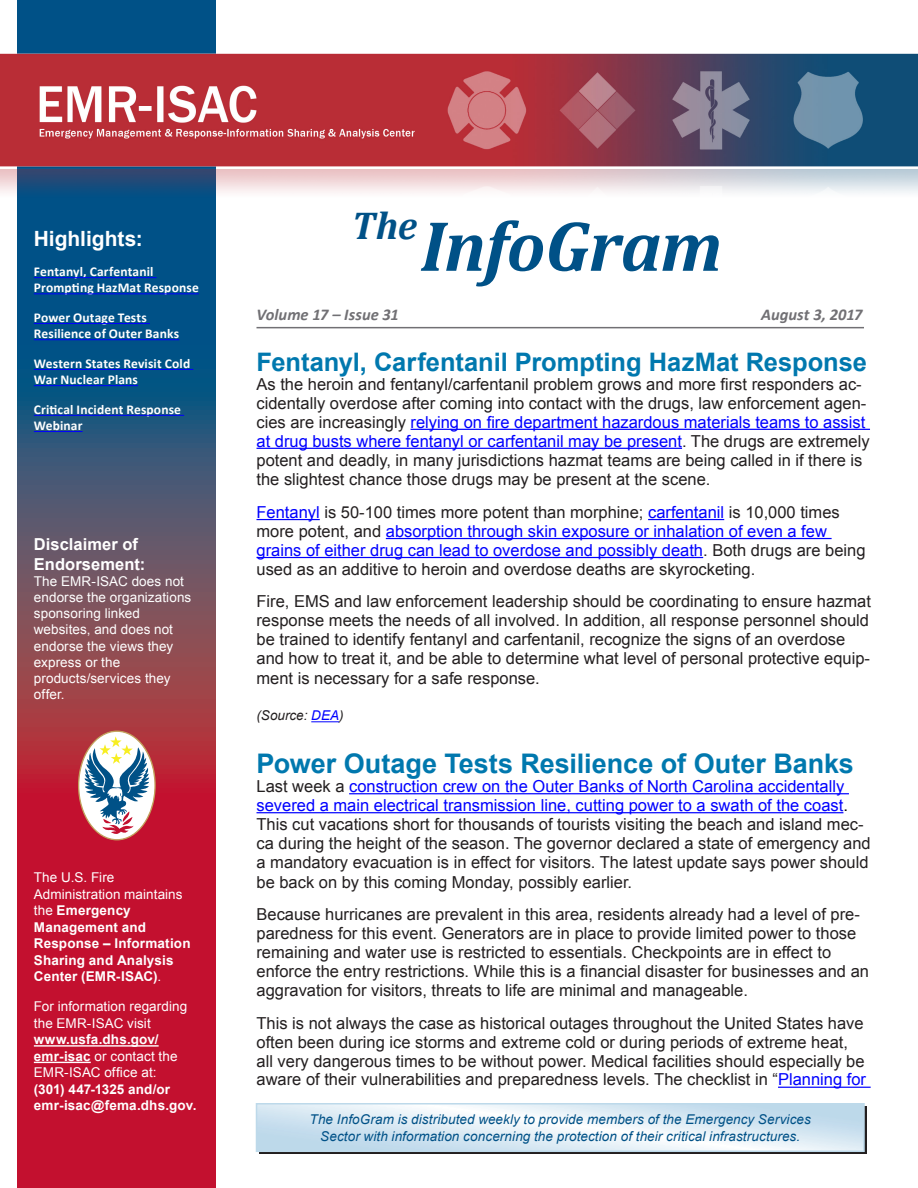
<style>
.page{position:relative;width:918px;height:1188px;background:#fff}
.page>*{position:absolute;margin:0;border:0;box-sizing:border-box;transform-origin:0 0}
.t1{font:italic 700 72px "Cambria";letter-spacing:-.015em;color:#005187}
.t2{font:italic 700 39px "Cambria";color:#005187}
.Subhead{font:700 27px "Arial";color:#0078ae}
.Subhead-2{font:700 25.5px "Arial";color:#0078ae}
.t3{font:700 21px "Arial";color:#fff}
.First_Paragraph{font:16.5px/18.9px "Arial";color:#231f20}
.Last_Paragraph{font:16.5px/19.2px "Arial";color:#231f20}
.Volume_Issue_Number{font:italic 700 16.5px "Calibri";color:#717074}
.t4{font:700 16.5px/19.8px "Arial";letter-spacing:.005em;color:#fff}
.t5{font:13.5px/16.2px "Arial";letter-spacing:.005em;color:#fff}
.Highlight_items{font:700 13.5px/16.2px "Calibri";letter-spacing:.01em;color:#fff}
.t6{font:italic 13.5px/16.5px "Arial";letter-spacing:.005em;color:#005187;text-align:center}
.t7{font:700 13.5px/16.5px "Arial";letter-spacing:.01em;color:#fff}
.Source{font:italic 13.5px "Arial";color:#231f20}
.s1{font-weight:400}
.s2{font-weight:700}
.s3{color:#00f}
.s4{color:#000}
</style>
<div class="page">
<div style="left:259px;top:1106px;width:607px;height:48px;background:#231f20"></div>
<svg style="left:18px;top:0;width:198px;height:1188px;background:#7e3552"></svg>
<img style="left:0;top:54px;width:918px;height:229px">
<hr style="left:256px;top:327px;width:608px;height:1px;background:#717074">
<svg style="left:259px;top:1106px;width:603px;height:43px;background:#dceaf4"></svg>
<div style="left:256px;top:1103px;width:609px;height:49px;border:2px solid #bdd9ea"></div>
<svg style="left:78px;top:731px;width:78px;height:109px"></svg>
<hr style="left:34px;top:1045px;width:125px;height:2px;background:#fff">
<hr style="left:34px;top:1062px;width:57px;height:1px;background:#fff">
<hr style="left:34px;top:277px;width:123px;height:1px;background:#00f">
<hr style="left:34px;top:293px;width:165px;height:1px;background:#00f">
<hr style="left:34px;top:323px;width:116px;height:1px;background:#00f">
<hr style="left:34px;top:339px;width:145px;height:1px;background:#00f">
<hr style="left:34px;top:369px;width:159px;height:1px;background:#00f">
<hr style="left:34px;top:385px;width:104px;height:1px;background:#00f">
<hr style="left:34px;top:415px;width:150px;height:1px;background:#00f">
<hr style="left:34px;top:431px;width:49px;height:1px;background:#00f">
<hr style="left:411px;top:429px;width:459px;height:1px;background:#00f">
<hr style="left:256px;top:448px;width:426px;height:1px;background:#00f">
<hr style="left:256px;top:519px;width:64px;height:1px;background:#00f">
<hr style="left:648px;top:519px;width:76px;height:1px;background:#00f">
<hr style="left:386px;top:538px;width:446px;height:1px;background:#00f">
<hr style="left:256px;top:557px;width:447px;height:1px;background:#00f">
<svg style="left:311px;top:721px;width:28px;height:1px"></svg>
<hr style="left:349px;top:793px;width:500px;height:1px;background:#00f">
<hr style="left:256px;top:812px;width:587px;height:1px;background:#00f">
<hr style="left:778px;top:1087px;width:93px;height:1px;background:#00f">
<p class="t3" style="left:34px;top:225px;width:110px">Highlights:</p>
<p class="Highlight_items" style="left:34px;top:264px;width:166px">Fentanyl, Carfentanil<br>Prompting HazMat Response</p>
<p class="Highlight_items" style="left:34px;top:309px;width:147px">Power Outage Tests<br>Resilience of Outer Banks</p>
<p class="Highlight_items" style="left:34px;top:355px;width:158px">Western States Revisit Cold<br>War Nuclear Plans</p>
<p class="Highlight_items" style="left:34px;top:401px;width:149px">Critical Incident Response<br>Webinar</p>
<p class="t4" style="left:34px;top:535px;width:113px">Disclaimer of<br>Endorsement:</p>
<p class="t5" style="left:34px;top:573px;width:159px">The EMR-ISAC does not endorse the organizations sponsoring linked websites, and does not endorse the views they express or the products/services they offer.</p>
<p class="t7" style="left:34px;top:870px;width:158px"><span class="s1">The U.S. Fire<br>Administration maintains the</span> Emergency<br>Management and<br>Response – Information<br>Sharing and Analysis<br>Center (EMR-ISAC)<span class="s1">.</span></p>
<p class="t5" style="left:34px;top:999px;width:164px">For information regarding the EMR-ISAC visit <span class="s2">www.usfa.dhs.gov/ emr-isac</span> or contact the<br>EMR-ISAC office at:<br><span class="s2">(301) 447-1325 and/or emr-isac@fema.dhs.gov.</span></p>
<h1 class="t2" style="left:352px;top:198px;width:67px">The</h1>
<h1 class="t1" style="left:421px;top:195px;width:303px">InfoGram</h1>
<p class="Volume_Issue_Number" style="left:256px;top:304px;width:144px">Volume 17 – Issue 31</p>
<p class="Volume_Issue_Number" style="left:761px;top:304px;width:103px">August 3, 2017</p>
<h2 class="Subhead-2" style="left:256px;top:345px;width:612px">Fentanyl, Carfentanil Prompting HazMat Response</h2>
<p class="First_Paragraph" style="left:256px;top:375px;width:611px">As the heroin and fentanyl/carfentanil problem grows and more first responders ac&shy;cidentally overdose after coming into contact with the drugs, law enforcement agen&shy;cies are increasingly <span class="s3">relying on fire department hazardous materials teams to assist</span></p>
<p class="First_Paragraph" style="left:256px;top:431px;width:615px;line-height:19.4px"><span class="s3">at drug busts where fentanyl or carfentanil may be present</span>. The drugs are extremely potent and deadly, in many jurisdictions hazmat teams are being called in if there is the slightest chance those drugs may be present at the scene.</p>
<p class="First_Paragraph" style="left:256px;top:503px;width:611px"><span class="s3">Fentanyl</span> is 50-100 times more potent than morphine; <span class="s3">carfentanil</span> is 10,000 times more potent, and <span class="s3">absorption through skin exposure or inhalation of even a few grains of either drug can lead to overdose and possibly death</span>. Both drugs are being used as an additive to heroin and overdose deaths are skyrocketing.</p>
<p class="Last_Paragraph" style="left:256px;top:592px;width:616px">Fire, EMS and law enforcement leadership should be coordinating to ensure hazmat response meets the needs of all involved. In addition, all response personnel should be trained to identify fentanyl and carfentanil, recognize the signs of an overdose and how to treat it, and be able to determine what level of personal protective equip&shy;ment is necessary for a safe response.</p>
<p class="Source" style="left:256px;top:707px;width:89px">(Source: <span class="s3">DEA</span>)</p>
<h2 class="Subhead" style="left:256px;top:746px;width:599px">Power Outage Tests Resilience of Outer Banks</h2>
<p class="First_Paragraph" style="left:256px;top:777px;width:616px">Last week a <span class="s3">construction crew on the Outer Banks of North Carolina accidentally severed a main electrical transmission line, cutting power to a swath of the coast</span><span class="s4">.<br></span>This cut vacations short for thousands of tourists visiting the beach and island mec&shy;ca during the height of the season. The governor declared a state of emergency and a mandatory evacuation is in effect for visitors. The latest update says power should be back on by this coming Monday, possibly earlier.</p>
<p class="First_Paragraph" style="left:256px;top:905px;width:614px">Because hurricanes are prevalent in this area, residents already had a level of pre&shy;paredness for this event. Generators are in place to provide limited power to those remaining and water use is restricted to essentials. Checkpoints are in effect to enforce the entry restrictions. While this is a financial disaster for businesses and an aggravation for visitors, threats to life are minimal and manageable.</p>
<p class="First_Paragraph" style="left:256px;top:1013px;width:611px">This is not always the case as historical outages throughout the United States have often been during ice storms and extreme cold or during periods of extreme heat, all very dangerous times to be without power. Medical facilities should especially be aware of their vulnerabilities and preparedness levels. The checklist in “<span class="s3">Planning for</span></p>
<p class="t6" style="left:310px;top:1111px;width:503px">The InfoGram is distributed weekly to provide members of the Emergency Services<br>Sector with information concerning the protection of their critical infrastructures.</p>
</div>
